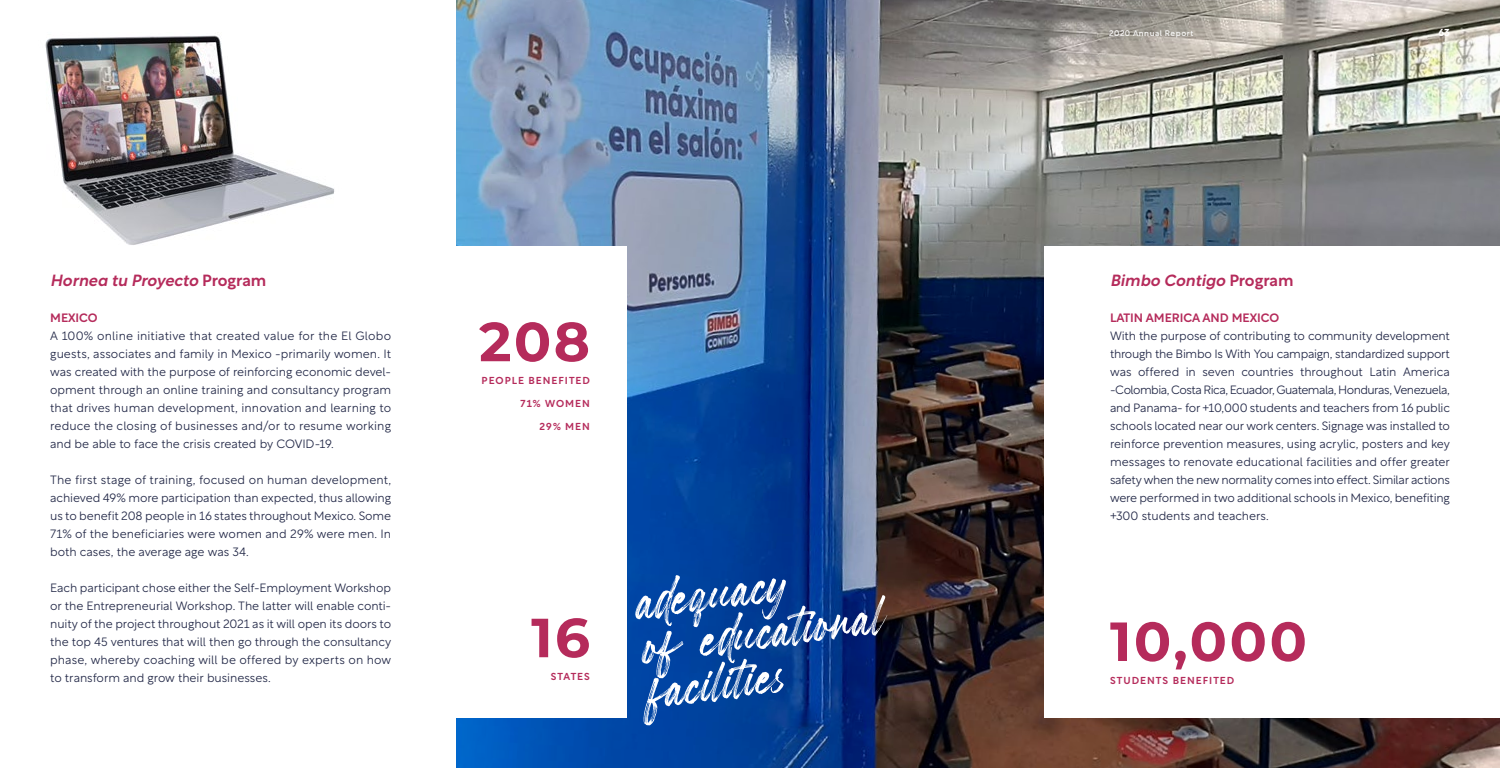
<style>
.page{position:relative;width:1500px;height:768px;background:#fff}
.page>*{position:absolute;margin:0;border:0;box-sizing:border-box;transform-origin:0 0}
.t1{font:70px "Garland";color:#fff}
.t2{font:700 55px "Montserrat";letter-spacing:.045em;color:#b52b5b}
.t3{font:italic 500 16px "Rotunda";color:#b52b5b}
.t4{font:300 12px/18px "Rotunda";letter-spacing:-.005em;color:#222847;text-align:justify}
.t5{font:500 12px "Rotunda";color:#b52b5b}
.t6{font:500 10px "Rotunda";letter-spacing:.105em;color:#b52b5b}
.t7{font:700 10px "Rotunda";color:#fff}
.t8{font:8px "Rotunda";letter-spacing:.065em;color:#fff}
.s1{font-style:normal}
</style>
<div class="page">
<img style="left:456px;top:0;width:1044px;height:768px">
<div style="left:1044px;top:246px;width:456px;height:472px;background:#fff"></div>
<img style="left:45px;top:35px;width:290px;height:210px">
<div style="left:0;top:246px;width:626px;height:472px;background:#fff"></div>
<h3 class="t3" style="left:50px;top:267px;width:218px">Hornea tu Proyecto <span class="s1">Program</span></h3>
<p class="t5" style="left:50px;top:308px;width:49px">MEXICO</p>
<p class="t4" style="left:50px;top:326px;width:343px">A 100% online initiative that created value for the El Globo guests, associates and family in Mexico -primarily women. It was created with the purpose of reinforcing economic devel&shy;opment through an online training and consultancy program that drives human development, innovation and learning to reduce the closing of businesses and/or to resume working and be able to face the crisis created by COVID-19.</p>
<p class="t4" style="left:50px;top:470px;width:343px">The first stage of training, focused on human development, achieved 49% more participation than expected, thus allowing us to benefit 208 people in 16 states throughout Mexico. Some 71% of the beneficiaries were women and 29% were men. In both cases, the average age was 34.</p>
<p class="t4" style="left:50px;top:578px;width:343px">Each participant chose either the Self-Employment Workshop or the Entrepreneurial Workshop. The latter will enable conti&shy;nuity of the project throughout 2021 as it will open its doors to the top 45 ventures that will then go through the consultancy phase, whereby coaching will be offered by experts on how to transform and grow their businesses.</p>
<h2 class="t2" style="left:479px;top:302px;width:112px">208</h2>
<p class="t6" style="left:482px;top:373px;width:110px">PEOPLE BENEFITED</p>
<p class="t6" style="left:521px;top:396px;width:71px">71% WOMEN</p>
<p class="t6" style="left:539px;top:419px;width:52px">29% MEN</p>
<h2 class="t2" style="left:531px;top:598px;width:60px">16</h2>
<p class="t6" style="left:551px;top:669px;width:41px">STATES</p>
<h1 class="t1" style="left:633px;top:568px;width:154px;rotate:-7deg">adequacy</h1>
<h1 class="t1" style="left:639px;top:612px;width:246px;rotate:-7deg">of educational</h1>
<h1 class="t1" style="left:645px;top:658px;width:141px;rotate:-7deg">facilities</h1>
<p class="t8" style="left:1109px;top:26px;width:86px">2020 Annual Report</p>
<p class="t7" style="left:1438px;top:25px;width:13px">63</p>
<h3 class="t3" style="left:1110px;top:267px;width:185px">Bimbo Contigo <span class="s1">Program</span></h3>
<p class="t5" style="left:1110px;top:308px;width:171px">LATIN AMERICA AND MEXICO</p>
<p class="t4" style="left:1110px;top:326px;width:342px">With the purpose of contributing to community development through the Bimbo Is With You campaign, standardized support was offered in seven countries throughout Latin America -Colombia, Costa Rica, Ecuador, Guatemala, Honduras, Venezuela, and Panama- for +10,000 students and teachers from 16 public schools located near our work centers. Signage was installed to reinforce prevention measures, using acrylic, posters and key messages to renovate educational facilities and offer greater safety when the new normality comes into effect. Similar actions were performed in two additional schools in Mexico, benefiting +300 students and teachers.</p>
<h2 class="t2" style="left:1110px;top:602px;width:198px">10,000</h2>
<p class="t6" style="left:1110px;top:672px;width:126px">STUDENTS BENEFITED</p>
</div>
